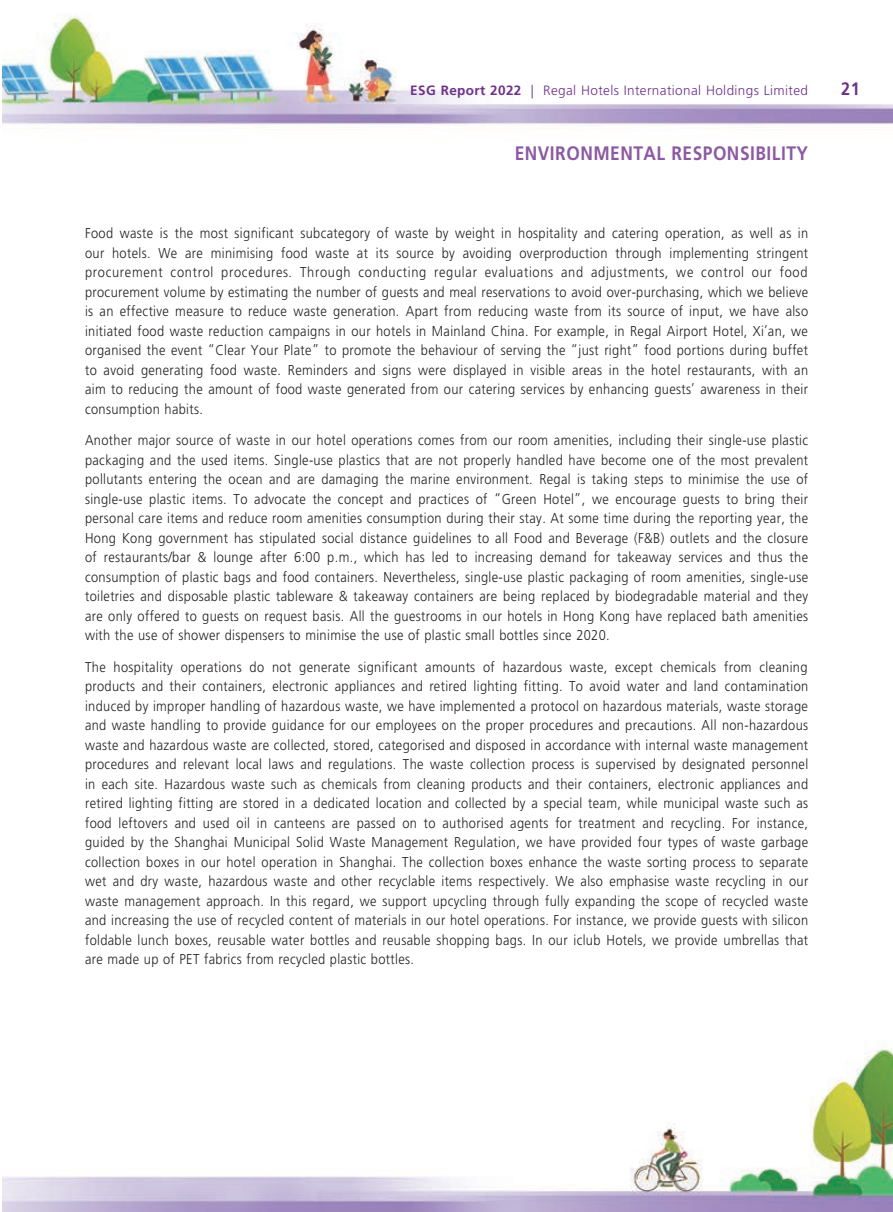
<style>
.page{position:relative;width:893px;height:1212px;background:#fff}
.page>*{position:absolute;margin:0;border:0;box-sizing:border-box;transform-origin:0 0}
.副主標題{font:700 19.5px "Frutiger LT Std";letter-spacing:.03em;color:#8c5aa1;scale:.89 1}
.t1{font:700 18px "Frutiger LT Std";color:#6e328a;scale:.9 1}
._1__內文{font:300 14.25px/19.5px "Frutiger LT Std";letter-spacing:.03em;color:#231f20;text-align:justify;scale:.9 1}
.t2{font:300 13.5px "Frutiger LT Std";letter-spacing:.03em;color:#6e328a}
.s1{font-weight:700}
</style>
<div class="page">
<img style="left:2px;top:14px;width:891px;height:1198px">
<p class="t2" style="left:410px;top:83px;width:399px"><span class="s1">ESG Report 2022</span> | Regal Hotels International Holdings Limited</p>
<p class="t1" style="left:841px;top:78px;width:22px">21</p>
<p class="副主標題" style="left:515px;top:141px;width:331px">ENVIRONMENTAL RESPONSIBILITY</p>
<p class="_1__內文" style="left:85px;top:224px;width:805px">Food waste is the most significant subcategory of waste by weight in hospitality and catering operation, as well as in our hotels. We are minimising food waste at its source by avoiding overproduction through implementing stringent procurement control procedures. Through conducting regular evaluations and adjustments, we control our food procurement volume by estimating the number of guests and meal reservations to avoid over-purchasing, which we believe is an effective measure to reduce waste generation. Apart from reducing waste from its source of input, we have also initiated food waste reduction campaigns in our hotels in Mainland China. For example, in Regal Airport Hotel, Xi’an, we organised the event “Clear Your Plate” to promote the behaviour of serving the “just right” food portions during buffet to avoid generating food waste. Reminders and signs were displayed in visible areas in the hotel restaurants, with an aim to reducing the amount of food waste generated from our catering services by enhancing guests’ awareness in their consumption habits.</p>
<p class="_1__內文" style="left:85px;top:431px;width:805px">Another major source of waste in our hotel operations comes from our room amenities, including their single-use plastic packaging and the used items. Single-use plastics that are not properly handled have become one of the most prevalent pollutants entering the ocean and are damaging the marine environment. Regal is taking steps to minimise the use of single-use plastic items. To advocate the concept and practices of “Green Hotel”, we encourage guests to bring their personal care items and reduce room amenities consumption during their stay. At some time during the reporting year, the Hong Kong government has stipulated social distance guidelines to all Food and Beverage (F&amp;B) outlets and the closure of restaurants/bar &amp; lounge after 6:00 p.m., which has led to increasing demand for takeaway services and thus the consumption of plastic bags and food containers. Nevertheless, single-use plastic packaging of room amenities, single-use toiletries and disposable plastic tableware &amp; takeaway containers are being replaced by biodegradable material and they are only offered to guests on request basis. All the guestrooms in our hotels in Hong Kong have replaced bath amenities with the use of shower dispensers to minimise the use of plastic small bottles since 2020.</p>
<p class="_1__內文" style="left:85px;top:657px;width:805px">The hospitality operations do not generate significant amounts of hazardous waste, except chemicals from cleaning products and their containers, electronic appliances and retired lighting fitting. To avoid water and land contamination induced by improper handling of hazardous waste, we have implemented a protocol on hazardous materials, waste storage and waste handling to provide guidance for our employees on the proper procedures and precautions. All non-hazardous waste and hazardous waste are collected, stored, categorised and disposed in accordance with internal waste management procedures and relevant local laws and regulations. The waste collection process is supervised by designated personnel in each site. Hazardous waste such as chemicals from cleaning products and their containers, electronic appliances and retired lighting fitting are stored in a dedicated location and collected by a special team, while municipal waste such as food leftovers and used oil in canteens are passed on to authorised agents for treatment and recycling. For instance, guided by the Shanghai Municipal Solid Waste Management Regulation, we have provided four types of waste garbage collection boxes in our hotel operation in Shanghai. The collection boxes enhance the waste sorting process to separate wet and dry waste, hazardous waste and other recyclable items respectively. We also emphasise waste recycling in our waste management approach. In this regard, we support upcycling through fully expanding the scope of recycled waste and increasing the use of recycled content of materials in our hotel operations. For instance, we provide guests with silicon foldable lunch boxes, reusable water bottles and reusable shopping bags. In our iclub Hotels, we provide umbrellas that are made up of PET fabrics from recycled plastic bottles.</p>
</div>
